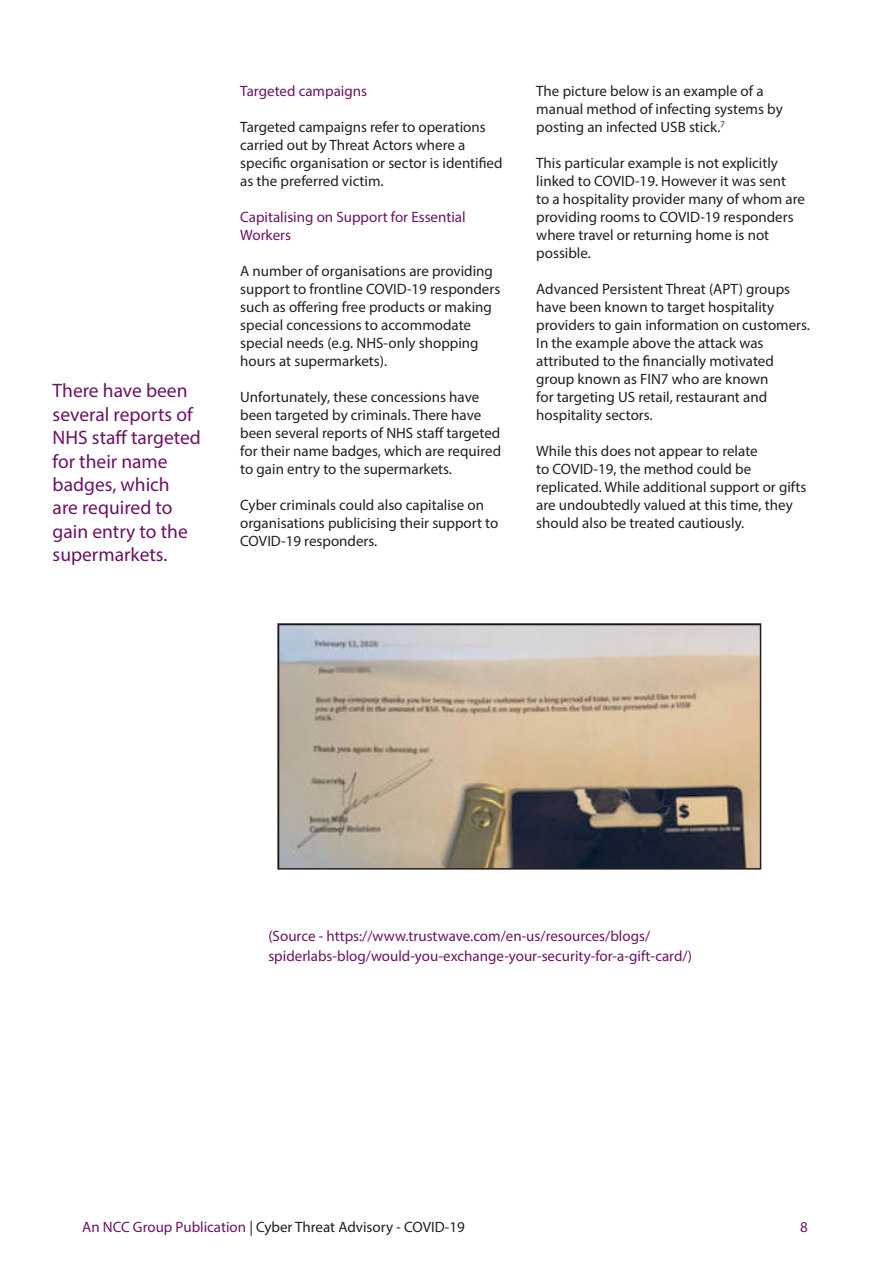
<style>
.page{position:relative;width:893px;height:1263px;background:#fff}
.page>*{position:absolute;margin:0;border:0;box-sizing:border-box;transform-origin:0 0}
.t1{font:19.5px/23.4px "Myriad Pro";color:#6b1462}
.t2{font:15px/18px "Myriad Pro";color:#231f20}
.bullets{font:15px/18px "Myriad Pro";color:#6b1462}
.s1{color:#6b1462}
</style>
<div class="page">
<img style="left:280px;top:626px;width:478px;height:240px">
<div style="left:277px;top:623px;width:484px;height:246px;border:2px solid #231f20"></div>
<p class="t1" style="left:53px;top:379px;width:150px">There have been several reports of<br>NHS staff targeted for their name badges, which<br>are required to gain entry to the supermarkets.</p>
<p class="bullets" style="left:240px;top:82px;width:128px">Targeted campaigns</p>
<p class="t2" style="left:240px;top:118px;width:264px">Targeted campaigns refer to operations carried out by Threat Actors where a specific organisation or sector is identified as the preferred victim.</p>
<p class="bullets" style="left:240px;top:208px;width:227px">Capitalising on Support for Essential<br>Workers</p>
<p class="t2" style="left:240px;top:262px;width:262px">A number of organisations are providing support to frontline COVID-19 responders such as offering free products or making special concessions to accommodate special needs (e.g. NHS-only shopping hours at supermarkets).</p>
<p class="t2" style="left:240px;top:388px;width:262px">Unfortunately, these concessions have been targeted by criminals. There have been several reports of NHS staff targeted for their name badges, which are required to gain entry to the supermarkets.</p>
<p class="t2" style="left:240px;top:496px;width:260px">Cyber criminals could also capitalise on organisations publicising their support to<br>COVID-19 responders.</p>
<p class="t2" style="left:536px;top:82px;width:248px">The picture below is an example of a manual method of infecting systems by posting an infected USB stick.<sup>7</sup></p>
<p class="t2" style="left:536px;top:154px;width:270px">This particular example is not explicitly linked to COVID-19. However it was sent<br>to a hospitality provider many of whom are providing rooms to COVID-19 responders where travel or returning home is not possible.</p>
<p class="t2" style="left:536px;top:280px;width:275px">Advanced Persistent Threat (APT) groups have been known to target hospitality providers to gain information on customers.<br>In the example above the attack was attributed to the financially motivated group known as FIN7 who are known<br>for targeting US retail, restaurant and hospitality sectors.</p>
<p class="t2" style="left:536px;top:442px;width:272px">While this does not appear to relate<br>to COVID-19, the method could be replicated. While additional support or gifts are undoubtedly valued at this time, they should also be treated cautiously.</p>
<p class="bullets" style="left:268px;top:926px;width:425px;line-height:20.2px">(Source - https://www.trustwave.com/en-us/resources/blogs/ spiderlabs-blog/would-you-exchange-your-security-for-a-gift-card/)</p>
<p class="t2" style="left:82px;top:1217px;width:384px"><span class="s1">An NCC Group Publication</span> | Cyber Threat Advisory - COVID-19</p>
<p class="bullets" style="left:800px;top:1217px;width:9px">8</p>
</div>
